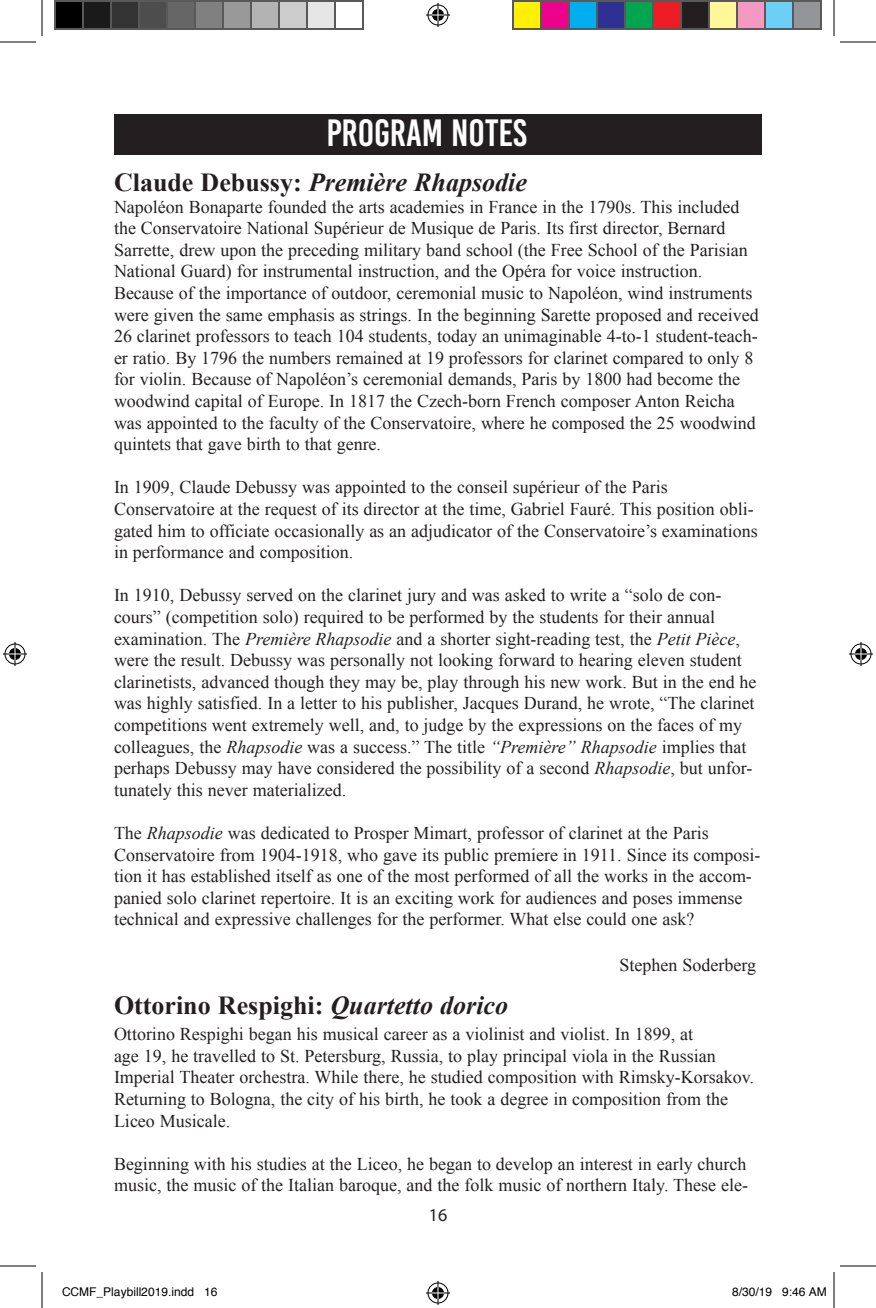
<style>
.page{position:relative;width:876px;height:1308px;background:#fff}
.page>*{position:absolute;margin:0;border:0;box-sizing:border-box;transform-origin:0 0}
.concert_piece{font:38px "Bebas Kai";color:#fff}
.concert_piece-2{font:700 26px "Times New Roman";color:#231f20}
.concert_piece-3{font:italic 700 26px "Times New Roman";color:#231f20}
.concert_piece-4{font:18px/21.6px "Times New Roman";color:#231f20}
.t1{font:18px "Myriad Pro";color:#231f20}
.t2{font:12px "Helvetica";color:#000}
.s1{font-style:normal}
.s2{font-style:italic}
</style>
<div class="page">
<div style="left:114px;top:114px;width:648px;height:41px;background:#231f20"></div>
<hr style="left:0;top:42px;width:36px;height:1px;background:#000">
<hr style="left:840px;top:42px;width:36px;height:1px;background:#000">
<hr style="left:0;top:1266px;width:36px;height:1px;background:#000">
<hr style="left:840px;top:1266px;width:36px;height:1px;background:#000">
<hr style="left:42px;top:0;width:1px;height:36px;background:#000">
<hr style="left:42px;top:1272px;width:1px;height:36px;background:#000">
<hr style="left:834px;top:0;width:1px;height:36px;background:#000">
<hr style="left:834px;top:1272px;width:1px;height:36px;background:#000">
<svg style="left:426px;top:3px;width:24px;height:24px"></svg>
<svg style="left:426px;top:1281px;width:24px;height:24px"></svg>
<svg style="left:3px;top:642px;width:24px;height:24px"></svg>
<svg style="left:849px;top:642px;width:24px;height:24px"></svg>
<div style="left:55px;top:1px;width:28px;height:28px;background:#000"></div>
<div style="left:54px;top:0;width:30px;height:30px;border:2px solid #595959"></div>
<div style="left:83px;top:1px;width:28px;height:28px;background:#1a1a1a"></div>
<div style="left:82px;top:0;width:30px;height:30px;border:2px solid #595959"></div>
<div style="left:111px;top:1px;width:28px;height:28px;background:#333"></div>
<div style="left:110px;top:0;width:30px;height:30px;border:2px solid #595959"></div>
<div style="left:139px;top:1px;width:28px;height:28px;background:#4d4d4d"></div>
<div style="left:138px;top:0;width:30px;height:30px;border:2px solid #595959"></div>
<div style="left:167px;top:1px;width:28px;height:28px;background:#666"></div>
<div style="left:166px;top:0;width:30px;height:30px;border:2px solid #595959"></div>
<div style="left:195px;top:1px;width:28px;height:28px;background:#808080"></div>
<div style="left:194px;top:0;width:30px;height:30px;border:2px solid #595959"></div>
<div style="left:223px;top:1px;width:28px;height:28px;background:#999"></div>
<div style="left:222px;top:0;width:30px;height:30px;border:2px solid #595959"></div>
<div style="left:251px;top:1px;width:28px;height:28px;background:#b3b3b3"></div>
<div style="left:250px;top:0;width:30px;height:30px;border:2px solid #595959"></div>
<div style="left:279px;top:1px;width:28px;height:28px;background:#ccc"></div>
<div style="left:278px;top:0;width:30px;height:30px;border:2px solid #595959"></div>
<div style="left:307px;top:1px;width:28px;height:28px;background:#e6e6e6"></div>
<div style="left:306px;top:0;width:30px;height:30px;border:2px solid #595959"></div>
<div style="left:334px;top:0;width:30px;height:30px;border:2px solid #595959"></div>
<div style="left:513px;top:1px;width:28px;height:28px;background:#fff101"></div>
<div style="left:512px;top:0;width:30px;height:30px;border:2px solid #595959"></div>
<div style="left:541px;top:1px;width:28px;height:28px;background:#ed028c"></div>
<div style="left:540px;top:0;width:30px;height:30px;border:2px solid #595959"></div>
<div style="left:569px;top:1px;width:28px;height:28px;background:#00aeef"></div>
<div style="left:568px;top:0;width:30px;height:30px;border:2px solid #595959"></div>
<div style="left:597px;top:1px;width:28px;height:28px;background:#2e3092"></div>
<div style="left:596px;top:0;width:30px;height:30px;border:2px solid #595959"></div>
<div style="left:625px;top:1px;width:28px;height:28px;background:#00a54f"></div>
<div style="left:624px;top:0;width:30px;height:30px;border:2px solid #595959"></div>
<div style="left:653px;top:1px;width:28px;height:28px;background:#ee1d23"></div>
<div style="left:652px;top:0;width:30px;height:30px;border:2px solid #595959"></div>
<div style="left:681px;top:1px;width:28px;height:28px;background:#231f20"></div>
<div style="left:680px;top:0;width:30px;height:30px;border:2px solid #595959"></div>
<div style="left:709px;top:1px;width:28px;height:28px;background:#fff79a"></div>
<div style="left:708px;top:0;width:30px;height:30px;border:2px solid #595959"></div>
<div style="left:737px;top:1px;width:28px;height:28px;background:#f499c2"></div>
<div style="left:736px;top:0;width:30px;height:30px;border:2px solid #595959"></div>
<div style="left:765px;top:1px;width:28px;height:28px;background:#6bcff6"></div>
<div style="left:764px;top:0;width:30px;height:30px;border:2px solid #595959"></div>
<div style="left:793px;top:1px;width:28px;height:28px;background:#939598"></div>
<div style="left:792px;top:0;width:30px;height:30px;border:2px solid #595959"></div>
<p class="concert_piece" style="left:326px;top:113px;width:202px">PROGRAM NOTES</p>
<p class="concert_piece-3" style="left:114px;top:164px;width:414px"><span class="s1">Claude Debussy:</span> Première Rhapsodie</p>
<p class="concert_piece-4" style="left:114px;top:195px;width:646px">Napoléon Bonaparte founded the arts academies in France in the 1790s. This included the Conservatoire National Supérieur de Musique de Paris. Its first director, Bernard Sarrette, drew upon the preceding military band school (the Free School of the Parisian National Guard) for instrumental instruction, and the Opéra for voice instruction.<br>Because of the importance of outdoor, ceremonial music to Napoléon, wind instruments were given the same emphasis as strings. In the beginning Sarette proposed and received 26 clarinet professors to teach 104 students, today an unimaginable 4-to-1 student-teach&shy;er ratio. By 1796 the numbers remained at 19 professors for clarinet compared to only 8 for violin. Because of Napoléon’s ceremonial demands, Paris by 1800 had become the woodwind capital of Europe. In 1817 the Czech-born French composer Anton Reicha was appointed to the faculty of the Conservatoire, where he composed the 25 woodwind quintets that gave birth to that genre.</p>
<p class="concert_piece-4" style="left:114px;top:476px;width:645px">In 1909, Claude Debussy was appointed to the conseil supérieur of the Paris Conservatoire at the request of its director at the time, Gabriel Fauré. This position obli&shy;gated him to officiate occasionally as an adjudicator of the Conservatoire’s examinations in performance and composition.</p>
<p class="concert_piece-4" style="left:114px;top:584px;width:644px">In 1910, Debussy served on the clarinet jury and was asked to write a “solo de con&shy;cours” (competition solo) required to be performed by the students for their annual examination. The <span class="s2">Première Rhapsodie</span> and a shorter sight-reading test, the <span class="s2">Petit Pièce</span>, were the result. Debussy was personally not looking forward to hearing eleven student clarinetists, advanced though they may be, play through his new work. But in the end he was highly satisfied. In a letter to his publisher, Jacques Durand, he wrote, “The clarinet competitions went extremely well, and, to judge by the expressions on the faces of my colleagues, the <span class="s2">Rhapsodie</span> was a success.” The title <span class="s2">“Première” Rhapsodie</span> implies that perhaps Debussy may have considered the possibility of a second <span class="s2">Rhapsodie</span>, but unfor&shy;tunately this never materialized.</p>
<p class="concert_piece-4" style="left:114px;top:822px;width:648px">The <span class="s2">Rhapsodie</span> was dedicated to Prosper Mimart, professor of clarinet at the Paris Conservatoire from 1904-1918, who gave its public premiere in 1911. Since its composi&shy;tion it has established itself as one of the most performed of all the works in the accom&shy;panied solo clarinet repertoire. It is an exciting work for audiences and poses immense technical and expressive challenges for the performer. What else could one ask?</p>
<p class="concert_piece-4" style="left:619px;top:954px;width:138px">Stephen Soderberg</p>
<p class="concert_piece-2" style="left:114px;top:988px;width:396px">Ottorino Respighi: <span class="s2">Quartetto dorico</span></p>
<p class="concert_piece-4" style="left:114px;top:1023px;width:642px">Ottorino Respighi began his musical career as a violinist and violist. In 1899, at<br>age 19, he travelled to St. Petersburg, Russia, to play principal viola in the Russian Imperial Theater orchestra. While there, he studied composition with Rimsky-Korsakov.<br>Returning to Bologna, the city of his birth, he took a degree in composition from the Liceo Musicale.</p>
<p class="concert_piece-4" style="left:114px;top:1153px;width:636px">Beginning with his studies at the Liceo, he began to develop an interest in early church music, the music of the Italian baroque, and the folk music of northern Italy. These ele-</p>
<p class="t1" style="left:429px;top:1204px;width:20px">16</p>
<p class="t2" style="left:62px;top:1283px;width:157px">CCMF_Playbill2019.indd 16</p>
<p class="t2" style="left:732px;top:1283px;width:96px">8/30/19 9:46 AM</p>
</div>
